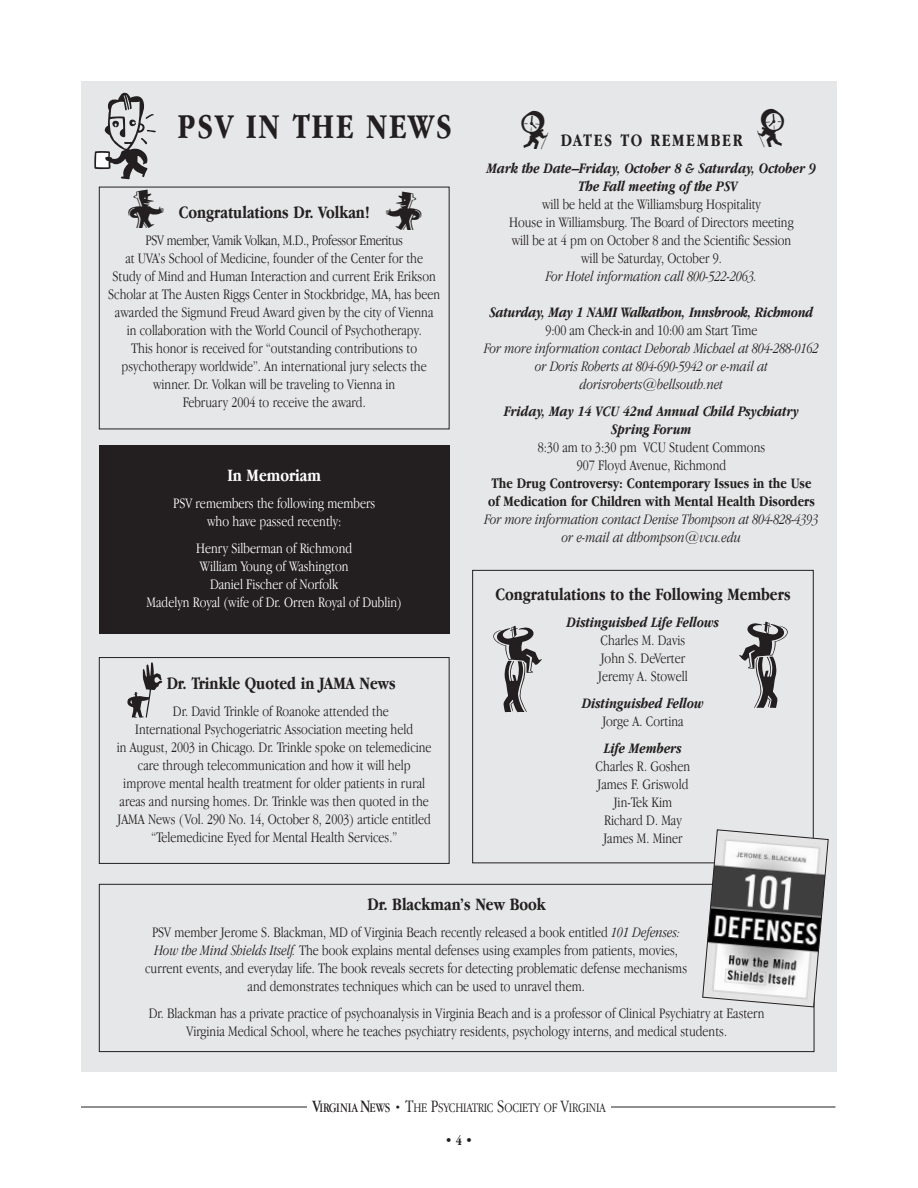
<style>
.page{position:relative;width:918px;height:1188px;background:#fff}
.page>*{position:absolute;margin:0;border:0;box-sizing:border-box;transform-origin:0 0}
.t1{font:108px "Big Cheese Dark";color:#231f20}
.t2{font:300 108px "Big Cheese";color:#231f20}
.t3{font:69.15px "Big Cheese Dark";color:#231f20}
.t4{font:48px "Big Cheese Dark";color:#231f20}
.t5{font:700 36px "Apple Garamond";letter-spacing:.045em;color:#231f20}
.t6{font:700 18px "Apple Garamond";color:#231f20}
.t7{font:700 18px "Apple Garamond";letter-spacing:.095em;color:#231f20}
.t8{font:700 18px "Apple Garamond";color:#fff}
.t9{font:300 15px/18px "Apple Garamond";color:#231f20;text-align:center}
.t10{font:italic 300 15px/18px "Apple Garamond";color:#231f20;text-align:center}
.t11{font:italic 700 15px/18px "Apple Garamond";color:#231f20}
.t12{font:300 15px/18px "Apple Garamond";color:#fff;text-align:center}
.t13{font:700 15px/18px "Apple Garamond";color:#231f20}
.t14{font:300 13.5px "Apple Garamond";letter-spacing:-.015em;color:#231f20}
.t15{font:700 13.5px "Apple Garamond";color:#231f20}
.s1{font-style:italic}
.s2{font-weight:400;font-size:18px}
.s3{font-weight:400}
.s4{font-weight:700;font-size:10.5px}
.s5{font-size:18px}
</style>
<div class="page">
<hr style="left:81px;top:1107px;width:754px;height:1px;background:#231f20">
<div style="left:307px;top:1098px;width:303px;height:19px;background:#fff"></div>
<div style="left:81px;top:81px;width:756px;height:990px;background:#e6e7e8"></div>
<div style="left:96px;top:152px;width:13px;height:16px;background:#fff"></div>
<div style="left:99px;top:657px;width:351px;height:207px;border:1px solid #231f20"></div>
<div style="left:472px;top:570px;width:342px;height:293px;border:1px solid #231f20"></div>
<div style="left:99px;top:884px;width:715px;height:168px;border:1px solid #231f20"></div>
<div style="left:99px;top:445px;width:351px;height:189px;background:#231f20"></div>
<svg style="left:702px;top:829px;width:127px;height:179px"></svg>
<h1 class="t1" style="left:91px;top:78px;width:69px">.</h1>
<h3 class="t5" style="left:178px;top:113px;width:276px">PSV IN THE NEWS</h3>
<h3 class="t4" style="left:384px;top:185px;width:41px">j</h3>
<p class="t6" style="left:179px;top:205px;width:193px">Congratulations Dr. Volkan!</p>
<p class="t9" style="left:108px;top:233px;width:334px">PSV member, Vamik Volkan, M.D., Professor Emeritus<br>at UVA’s School of Medicine, founder of the Center for the<br>Study of Mind and Human Interaction and current Erik Erikson Scholar at The Austen Riggs Center in Stockbridge, MA, has been awarded the Sigmund Freud Award given by the city of Vienna in collaboration with the World Council of Psychotherapy.<br>This honor is received for “outstanding contributions to psychotherapy worldwide”. An international jury selects the winner. Dr. Volkan will be traveling to Vienna in<br>February 2004 to receive the award.</p>
<p class="t8" style="left:227px;top:468px;width:95px">In Memoriam</p>
<p class="t12" style="left:173px;top:496px;width:204px">PSV remembers the following members who have passed recently:</p>
<p class="t12" style="left:147px;top:541px;width:257px">Henry Silberman of Richmond<br>William Young of Washington<br>Daniel Fischer of Norfolk<br>Madelyn Royal (wife of Dr. Orren Royal of Dublin)</p>
<h2 class="t3" style="left:126px;top:653px;width:40px">;</h2>
<p class="t6" style="left:167px;top:676px;width:231px">Dr. Trinkle Quoted in JAMA News</p>
<p class="t9" style="left:173px;top:703px;width:217px">Dr. David Trinkle of Roanoke attended the</p>
<p class="t9" style="left:135px;top:721px;width:279px">International Psychogeriatric Association meeting held</p>
<p class="t9" style="left:117px;top:739px;width:316px">in August, 2003 in Chicago. Dr. Trinkle spoke on telemedicine</p>
<p class="t9" style="left:138px;top:757px;width:274px">care through telecommunication and how it will help</p>
<p class="t9" style="left:123px;top:775px;width:303px">improve mental health treatment for older patients in rural</p>
<p class="t9" style="left:120px;top:793px;width:311px">areas and nursing homes. Dr. Trinkle was then quoted in the</p>
<p class="t9" style="left:118px;top:811px;width:315px">JAMA News (Vol. 290 No. 14, October 8, 2003) article entitled</p>
<p class="t9" style="left:151px;top:829px;width:247px">“Telemedicine Eyed for Mental Health Services.”</p>
<h3 class="t4" style="left:520px;top:104px;width:31px">l</h3>
<p class="t7" style="left:561px;top:133px;width:183px">DATES TO REMEMBER</p>
<p class="t11" style="left:579px;top:161px;width:239px;text-indent:-92px">Mark the Date–Friday, October 8 &amp; Saturday, October 9<br>The Fall meeting of the PSV</p>
<p class="t9" style="left:509px;top:197px;width:286px">will be held at the Williamsburg Hospitality<br>House in Williamsburg. The Board of Directors meeting will be at 4 pm on October 8 and the Scientific Session will be Saturday, October 9.</p>
<p class="t10" style="left:546px;top:269px;width:213px">For Hotel information call 800-522-2063.</p>
<p class="t11" style="left:489px;top:305px;width:326px">Saturday, May 1 NAMI Walkathon, Innsbrook, Richmond</p>
<p class="t9" style="left:546px;top:323px;width:213px">9:00 am Check-in and 10:00 am Start Time</p>
<p class="t10" style="left:484px;top:341px;width:336px">For more information contact Deborah Michael at 804-288-0162 or Doris Roberts at 804-690-5942 or e-mail at dorisroberts@bellsouth.net</p>
<p class="t11" style="left:504px;top:404px;width:296px;text-align:center">Friday, May 14 VCU 42nd Annual Child Psychiatry<br>Spring Forum</p>
<p class="t9" style="left:538px;top:440px;width:229px">8:30 am to 3:30 pm VCU Student Commons<br>907 Floyd Avenue, Richmond</p>
<p class="t13" style="left:488px;top:476px;width:328px">The Drug Controversy: Contemporary Issues in the Use of Medication for Children with Mental Health Disorders</p>
<p class="t10" style="left:485px;top:512px;width:335px">For more information contact Denise Thompson at 804-828-4393 or e-mail at dthompson@vcu.edu</p>
<p class="t6" style="left:495px;top:587px;width:297px">Congratulations to the Following Members</p>
<p class="t11" style="left:567px;top:614px;width:154px">Distinguished Life Fellows</p>
<p class="t9" style="left:598px;top:632px;width:91px;text-align:left">Charles M. Davis<br>John S. DeVerter<br>Jeremy A. Stowell</p>
<p class="t11" style="left:582px;top:695px;width:123px">Distinguished Fellow</p>
<p class="t9" style="left:602px;top:713px;width:83px">Jorge A. Cortina</p>
<p class="t11" style="left:604px;top:740px;width:79px">Life Members</p>
<p class="t9" style="left:596px;top:758px;width:96px">Charles R. Goshen<br>James F. Griswold<br>Jin-Tek Kim<br>Richard D. May<br>James M. Miner</p>
<h1 class="t2" style="left:491px;top:612px;width:55px">{</h1>
<p class="t6" style="left:368px;top:897px;width:180px">Dr. Blackman’s New Book</p>
<p class="t9" style="left:145px;top:924px;width:543px">PSV member Jerome S. Blackman, MD of Virginia Beach recently released a book entitled <span class="s1">101 Defenses:<br>How the Mind Shields Itself.</span> The book explains mental defenses using examples from patients, movies, current events, and everyday life. The book reveals secrets for detecting problematic defense mechanisms and demonstrates techniques which can be used to unravel them.</p>
<p class="t9" style="left:149px;top:1005px;width:618px">Dr. Blackman has a private practice of psychoanalysis in Virginia Beach and is a professor of Clinical Psychiatry at Eastern<br>Virginia Medical School, where he teaches psychiatry residents, psychology interns, and medical students.</p>
<p class="t14" style="left:312px;top:1102px;width:295px"><span class="s2">V</span><span class="s3">IRGINIA</span> <span class="s2">N</span><span class="s3">EWS</span> <span class="s4">•</span> <span class="s5">T</span>HE <span class="s5">P</span>SYCHIATRIC <span class="s5">S</span>OCIETY OF <span class="s5">V</span>IRGINIA</p>
<p class="t15" style="left:445px;top:1135px;width:30px">• 4 •</p>
</div>
